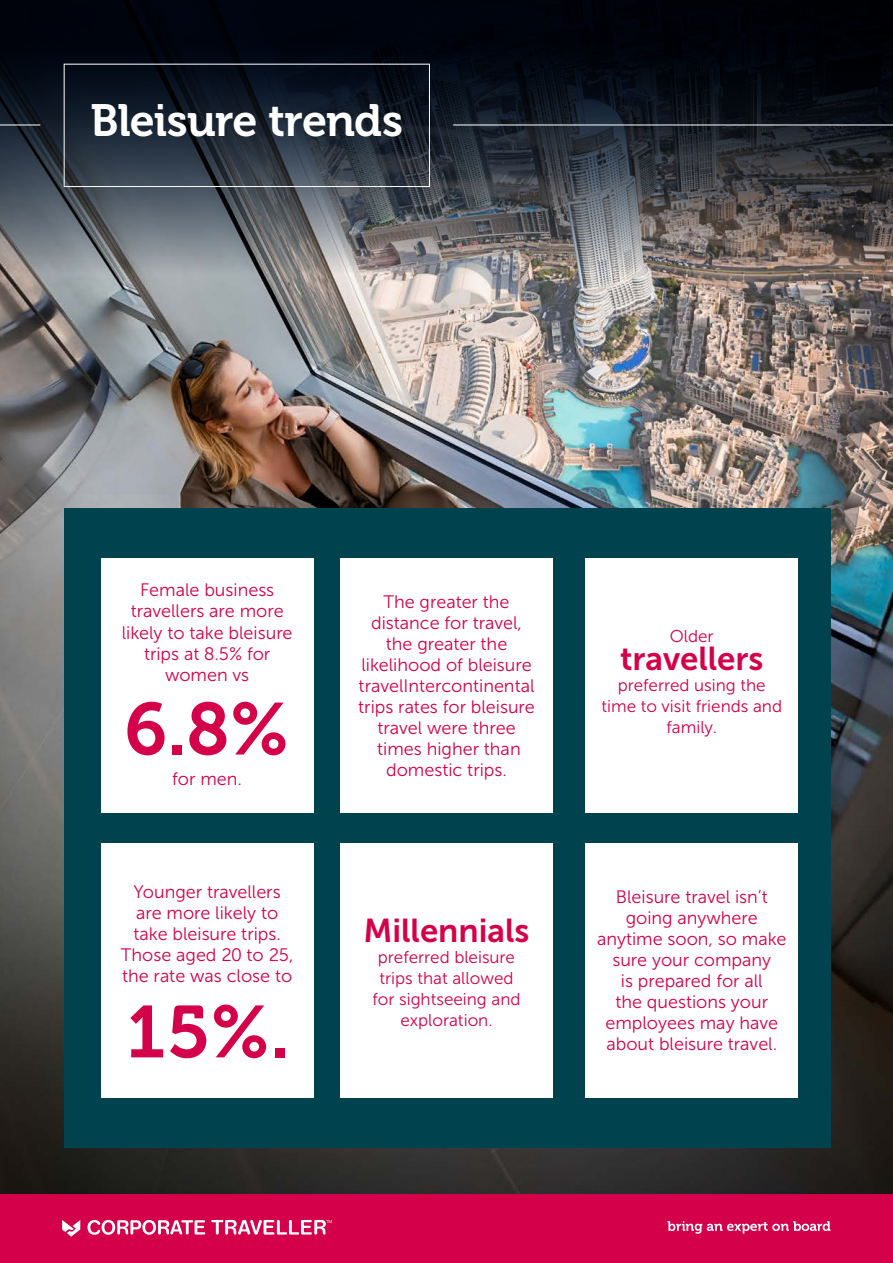
<style>
.page{position:relative;width:893px;height:1263px;background:#fff}
.page>*{position:absolute;margin:0;border:0;box-sizing:border-box;transform-origin:0 0}
.t1{font:73.2px "Museo 700";color:#d40049}
.Body_Copy_museo_300{font:45px "Museo 700";letter-spacing:-.02em;color:#fff}
.t2{font:33px "Museo Sans 700";color:#d40049}
.t3{font:18px/21px "Museo Sans 300";color:#d40049;text-align:center}
.t4{font:17.1px/21px "Museo Sans 300";color:#d40049;text-align:center}
</style>
<div class="page">
<div style="left:0;top:1194px;width:893px;height:69px;background:#d40049"></div>
<svg style="left:88px;top:1220px;width:117px;height:15px"></svg>
<svg style="left:211px;top:1220px;width:121px;height:14px"></svg>
<svg style="left:62px;top:1220px;width:18px;height:17px"></svg>
<svg style="left:668px;top:1221px;width:162px;height:13px"></svg>
<img style="left:0;top:495px;width:893px;height:699px">
<img style="left:0;top:0;width:893px;height:495px">
<hr style="left:453px;top:125px;width:440px;height:1px;background:#fff">
<hr style="left:0;top:125px;width:40px;height:1px;background:#fff">
<div style="left:64px;top:64px;width:366px;height:123px;border:1px solid #fff"></div>
<div style="left:64px;top:508px;width:766px;height:640px;background:#00424e"></div>
<div style="left:101px;top:558px;width:212px;height:255px;background:#fff"></div>
<div style="left:340px;top:558px;width:213px;height:255px;background:#fff"></div>
<div style="left:585px;top:843px;width:213px;height:255px;background:#fff"></div>
<div style="left:340px;top:843px;width:213px;height:255px;background:#fff"></div>
<div style="left:585px;top:558px;width:213px;height:255px;background:#fff"></div>
<div style="left:101px;top:843px;width:212px;height:255px;background:#fff"></div>
<p class="Body_Copy_museo_300" style="left:91px;top:95px;width:314px">Bleisure trends</p>
<p class="t3" style="left:140px;top:580px;width:136px">Female business</p>
<p class="t3" style="left:122px;top:601px;width:172px">travellers are more likely to take bleisure trips at 8.5% for women vs</p>
<p class="t1" style="left:125px;top:688px;width:166px">6.8%</p>
<p class="t3" style="left:172px;top:768px;width:71px">for men.</p>
<p class="t3" style="left:121px;top:882px;width:174px">Younger travellers are more likely to take bleisure trips.<br>Those aged 20 to 25, the rate was close to</p>
<p class="t1" style="left:125px;top:991px;width:166px">15%.</p>
<p class="t3" style="left:371px;top:591px;width:152px">The greater the distance for travel,</p>
<p class="t3" style="left:358px;top:634px;width:178px">the greater the likelihood of bleisure travelIntercontinental trips rates for bleisure travel were three</p>
<p class="t3" style="left:377px;top:739px;width:145px">times higher than</p>
<p class="t3" style="left:386px;top:760px;width:122px">domestic trips.</p>
<p class="t2" style="left:363px;top:912px;width:167px">Millennials</p>
<p class="t4" style="left:372px;top:946px;width:150px">preferred bleisure trips that allowed for sightseeing and exploration.</p>
<p class="t4" style="left:670px;top:626px;width:45px">Older</p>
<p class="t2" style="left:620px;top:640px;width:145px">travellers</p>
<p class="t4" style="left:601px;top:675px;width:182px">preferred using the time to visit friends and family.</p>
<p class="t3" style="left:597px;top:887px;width:191px">Bleisure travel isn’t going anywhere anytime soon, so make sure your company<br>is prepared for all<br>the questions your employees may have about bleisure travel.</p>
</div>
